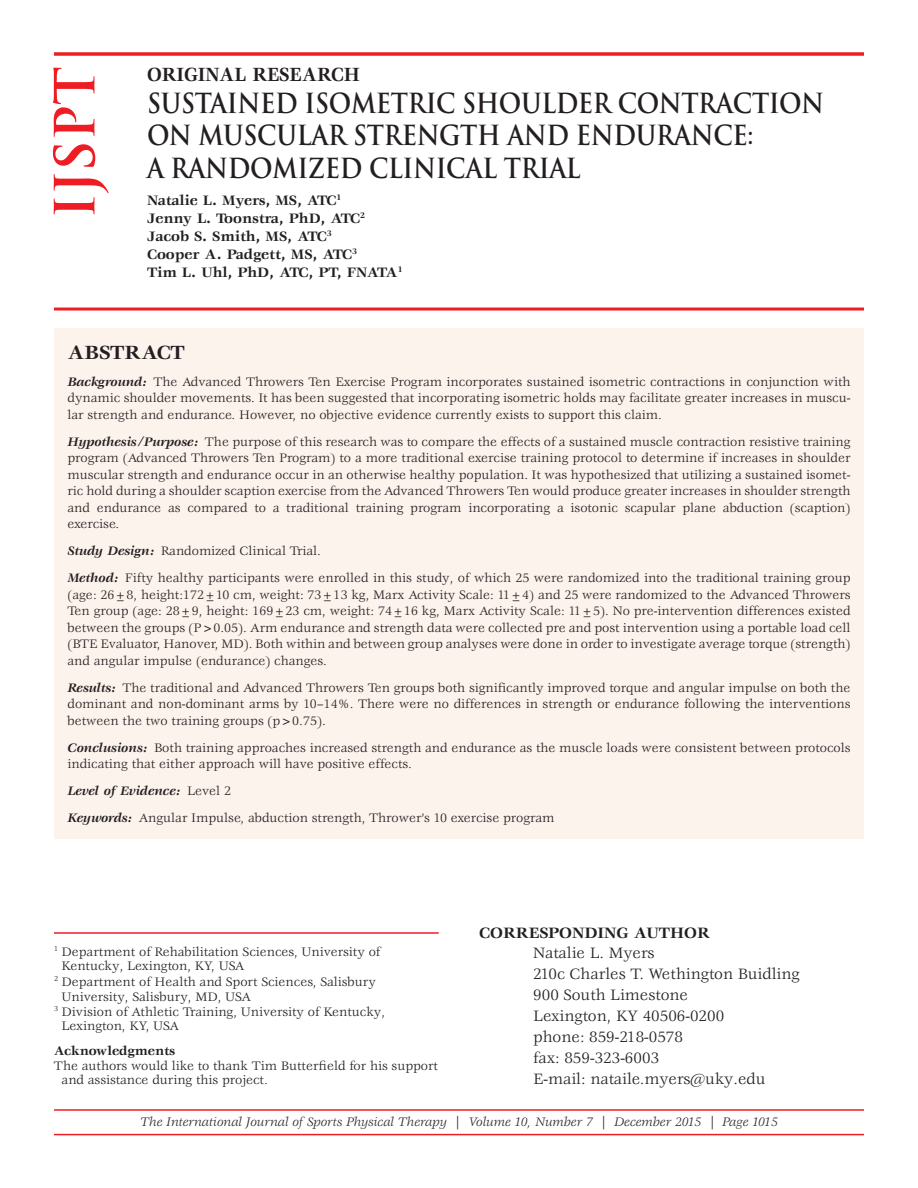
<style>
.page{position:relative;width:918px;height:1188px;background:#fff}
.page>*{position:absolute;margin:0;border:0;box-sizing:border-box;transform-origin:0 0}
.t1{font:700 54px "Trajan Pro";color:#ee1d23}
.t2{font:700 27px/32.2px "Trajan Pro";letter-spacing:-.015em;color:#231f20;scale:.9 1}
.t3{font:700 21px "Veljovic Std";color:#231f20;scale:.9 1}
.t4{font:700 21px "Veljovic Std";color:#231f20}
.t5{font:16.5px/21px "Veljovic Std";color:#231f20}
.t6{font:700 16.5px "Veljovic Std";color:#231f20}
.t7{font:700 15px/18px "Veljovic Std";color:#231f20}
.t8{font:13.5px/16.5px "Veljovic Std";color:#231f20;text-align:justify}
.t9{font:italic 13.5px "Veljovic Std";color:#231f20}
.t10{font:700 13.5px "Veljovic Std";color:#231f20}
.s1{font-weight:700;font-style:italic}
</style>
<div class="page">
<hr style="left:54px;top:1109px;width:810px;height:2px;background:#ee1d23">
<hr style="left:54px;top:1134px;width:810px;height:1px;background:#ee1d23">
<div style="left:54px;top:328px;width:810px;height:510px;background:#fdf3ed"></div>
<svg style="left:54px;top:52px;width:810px;height:4px;background:#ef383e"></svg>
<hr style="left:54px;top:932px;width:385px;height:2px;background:#ee1d23">
<hr style="left:54px;top:308px;width:810px;height:3px;background:#ee1d23">
<h1 class="t1" style="left:44px;top:219px;width:154px;rotate:-90deg">IJSPT</h1>
<h3 class="t3" style="left:147px;top:66px;width:238px">ORIGINAL RESEARCH</h3>
<h2 class="t2" style="left:147px;top:88px;width:754px">SUSTAINED ISOMETRIC SHOULDER CONTRACTION<br>ON MUSCULAR STRENGTH AND ENDURANCE:<br>A RANDOMIZED CLINICAL TRIAL</h2>
<p class="t7" style="left:147px;top:192px;width:257px">Natalie L. Myers, MS, ATC<sup>1<br></sup>Jenny L. Toonstra, PhD, ATC<sup>2<br></sup>Jacob S. Smith, MS, ATC<sup>3<br></sup>Cooper A. Padgett, MS, ATC<sup>3<br></sup>Tim L. Uhl, PhD, ATC, PT, FNATA<sup>1</sup></p>
<h3 class="t4" style="left:68px;top:343px;width:119px">ABSTRACT</h3>
<p class="t8" style="left:68px;top:374px;width:785px"><span class="s1">Background:</span> The Advanced Throwers Ten Exercise Program incorporates sustained isometric contractions in conjunction with dynamic shoulder movements. It has been suggested that incorporating isometric holds may facilitate greater increases in muscu&shy;lar strength and endurance. However, no objective evidence currently exists to support this claim.</p>
<p class="t8" style="left:68px;top:434px;width:785px"><span class="s1">Hypothesis/Purpose:</span> The purpose of this research was to compare the effects of a sustained muscle contraction resistive training program (Advanced Throwers Ten Program) to a more traditional exercise training protocol to determine if increases in shoulder muscular strength and endurance occur in an otherwise healthy population. It was hypothesized that utilizing a sustained isomet&shy;ric hold during a shoulder scaption exercise from the Advanced Throwers Ten would produce greater increases in shoulder strength and endurance as compared to a traditional training program incorporating a isotonic scapular plane abduction (scaption) exercise.</p>
<p class="t8" style="left:68px;top:538px;width:784px;line-height:27px"><span class="s1">Study Design:</span> Randomized Clinical Trial.<br><span class="s1">Method:</span> Fifty healthy participants were enrolled in this study, of which 25 were randomized into the traditional training group</p>
<p class="t8" style="left:68px;top:587px;width:785px">(age: 26±8, height:172±10 cm, weight: 73±13 kg, Marx Activity Scale: 11±4) and 25 were randomized to the Advanced Throwers Ten group (age: 28±9, height: 169±23 cm, weight: 74±16 kg, Marx Activity Scale: 11±5). No pre-intervention differences existed between the groups (P&gt;0.05). Arm endurance and strength data were collected pre and post intervention using a portable load cell (BTE Evaluator, Hanover, MD). Both within and between group analyses were done in order to investigate average torque (strength) and angular impulse (endurance) changes.</p>
<p class="t8" style="left:68px;top:680px;width:785px"><span class="s1">Results:</span> The traditional and Advanced Throwers Ten groups both significantly improved torque and angular impulse on both the dominant and non-dominant arms by 10–14%. There were no differences in strength or endurance following the interventions between the two training groups (p&gt;0.75).</p>
<p class="t8" style="left:68px;top:740px;width:785px"><span class="s1">Conclusions:</span> Both training approaches increased strength and endurance as the muscle loads were consistent between protocols indicating that either approach will have positive effects.</p>
<p class="t8" style="left:68px;top:778px;width:488px;line-height:27px"><span class="s1">Level of Evidence:</span> Level 2<br><span class="s1">Keywords:</span> Angular Impulse, abduction strength, Thrower’s 10 exercise program</p>
<p class="t8" style="left:54px;top:944px;width:328px"><sup>1</sup> Department of Rehabilitation Sciences, University of</p>
<p class="t8" style="left:62px;top:959px;width:184px">Kentucky, Lexington, KY, USA</p>
<p class="t8" style="left:54px;top:974px;width:323px"><sup>2</sup> Department of Health and Sport Sciences, Salisbury</p>
<p class="t8" style="left:62px;top:989px;width:191px">University, Salisbury, MD, USA</p>
<p class="t8" style="left:54px;top:1004px;width:333px"><sup>3</sup> Division of Athletic Training, University of Kentucky,</p>
<p class="t8" style="left:62px;top:1019px;width:119px">Lexington, KY, USA</p>
<p class="t10" style="left:54px;top:1045px;width:123px">Acknowledgments</p>
<p class="t8" style="left:62px;top:1059px;width:378px;line-height:15px;text-indent:-8px">The authors would like to thank Tim Butterfield for his support and assistance during this project.</p>
<p class="t6" style="left:479px;top:926px;width:232px">CORRESPONDING AUTHOR</p>
<p class="t5" style="left:533px;top:944px;width:268px">Natalie L. Myers<br>210c Charles T. Wethington Buidling<br>900 South Limestone<br>Lexington, KY 40506-0200<br>phone: 859-218-0578<br>fax: 859-323-6003<br>E-mail: nataile.myers@uky.edu</p>
<p class="t9" style="left:140px;top:1117px;width:639px">The International Journal of Sports Physical Therapy | Volume 10, Number 7 | December 2015 | Page 1015</p>
</div>
